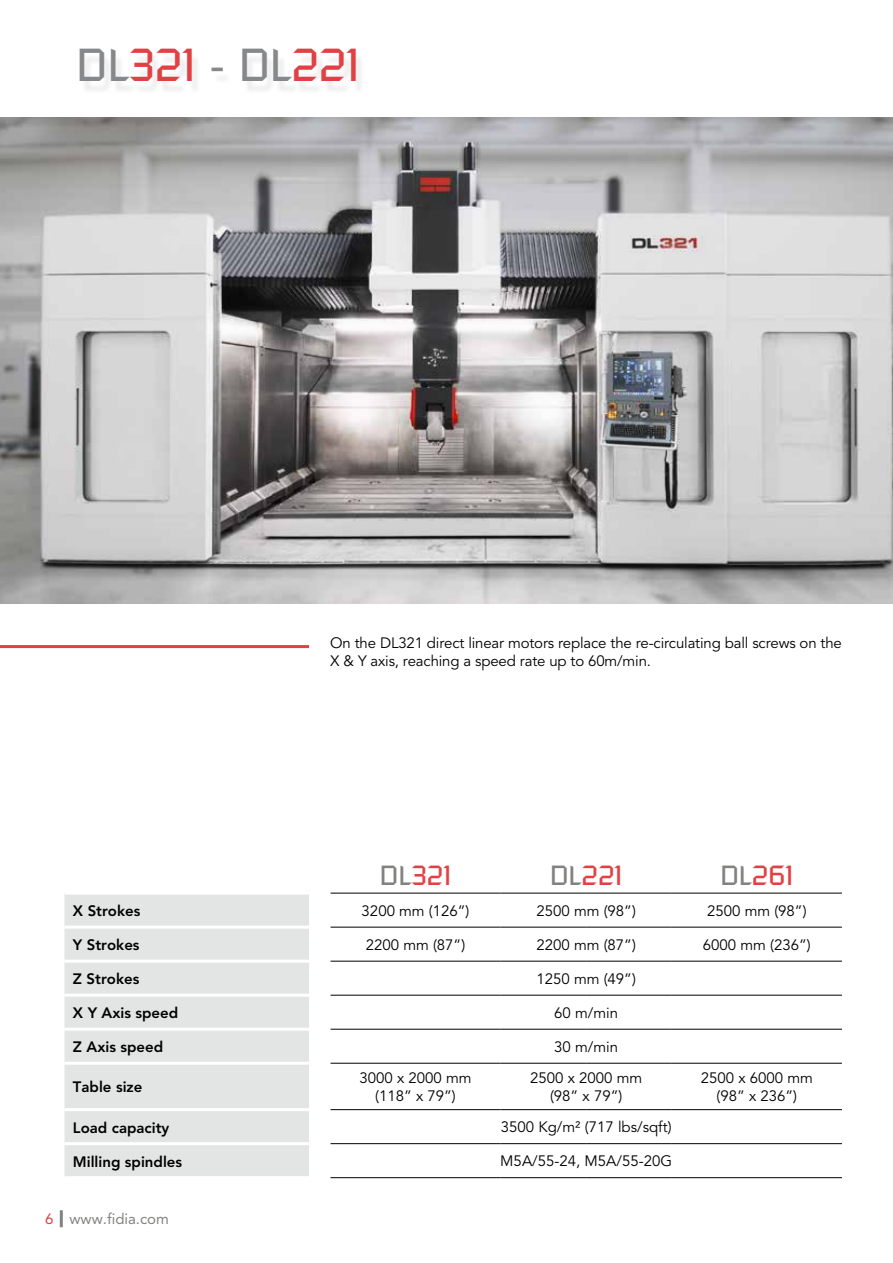
<style>
.page{position:relative;width:893px;height:1263px;background:#fff}
.page>*{position:absolute;margin:0;border:0;box-sizing:border-box;transform-origin:0 0}
.t1{font:45px "Russell Square";color:#e04144}
.t2{font:27px "Russell Square";color:#e04144}
.t3{font:15px/18px "Avenir";color:#000;text-align:center}
.t4{font:800 15px "Avenir";color:#000}
.t5{font:15px "Avenir";color:#828381}
.s1{color:#87888a}
.s2{color:#828381}
.s3{color:#e04144}
</style>
<div class="page">
<hr style="left:60px;top:1210px;width:3px;height:17px;background:#828381">
<hr style="left:0;top:645px;width:309px;height:3px;background:#e04144">
<img style="left:0;top:117px;width:893px;height:486px">
<div style="left:64px;top:895px;width:245px;height:281px;background:#e3e4e4"></div>
<hr style="left:64px;top:926px;width:245px;height:3px;background:#fff">
<hr style="left:64px;top:960px;width:245px;height:3px;background:#fff">
<hr style="left:64px;top:994px;width:245px;height:3px;background:#fff">
<hr style="left:64px;top:1062px;width:245px;height:3px;background:#fff">
<hr style="left:64px;top:1108px;width:245px;height:3px;background:#fff">
<hr style="left:64px;top:1028px;width:245px;height:3px;background:#fff">
<hr style="left:64px;top:1142px;width:245px;height:3px;background:#fff">
<hr style="left:331px;top:893px;width:170px;height:1px;background:#000">
<hr style="left:501px;top:893px;width:86px;height:1px;background:#000">
<hr style="left:587px;top:893px;width:85px;height:1px;background:#000">
<hr style="left:672px;top:893px;width:170px;height:1px;background:#000">
<hr style="left:331px;top:927px;width:170px;height:1px;background:#000">
<hr style="left:501px;top:927px;width:86px;height:1px;background:#000">
<hr style="left:587px;top:927px;width:85px;height:1px;background:#000">
<hr style="left:672px;top:927px;width:170px;height:1px;background:#000">
<hr style="left:331px;top:961px;width:170px;height:1px;background:#000">
<hr style="left:501px;top:961px;width:86px;height:1px;background:#000">
<hr style="left:587px;top:961px;width:85px;height:1px;background:#000">
<hr style="left:672px;top:961px;width:170px;height:1px;background:#000">
<hr style="left:331px;top:995px;width:170px;height:1px;background:#000">
<hr style="left:501px;top:995px;width:86px;height:1px;background:#000">
<hr style="left:587px;top:995px;width:85px;height:1px;background:#000">
<hr style="left:672px;top:995px;width:170px;height:1px;background:#000">
<hr style="left:331px;top:1029px;width:170px;height:1px;background:#000">
<hr style="left:501px;top:1029px;width:86px;height:1px;background:#000">
<hr style="left:587px;top:1029px;width:85px;height:1px;background:#000">
<hr style="left:672px;top:1029px;width:170px;height:1px;background:#000">
<hr style="left:331px;top:1063px;width:170px;height:1px;background:#000">
<hr style="left:501px;top:1063px;width:86px;height:1px;background:#000">
<hr style="left:587px;top:1063px;width:85px;height:1px;background:#000">
<hr style="left:672px;top:1063px;width:170px;height:1px;background:#000">
<hr style="left:331px;top:1109px;width:170px;height:1px;background:#000">
<hr style="left:501px;top:1109px;width:86px;height:1px;background:#000">
<hr style="left:587px;top:1109px;width:85px;height:1px;background:#000">
<hr style="left:672px;top:1109px;width:170px;height:1px;background:#000">
<hr style="left:331px;top:1143px;width:170px;height:1px;background:#000">
<hr style="left:501px;top:1143px;width:86px;height:1px;background:#000">
<hr style="left:587px;top:1143px;width:85px;height:1px;background:#000">
<hr style="left:672px;top:1143px;width:170px;height:1px;background:#000">
<hr style="left:331px;top:1177px;width:170px;height:1px;background:#000">
<hr style="left:501px;top:1177px;width:86px;height:1px;background:#000">
<hr style="left:587px;top:1177px;width:85px;height:1px;background:#000">
<hr style="left:672px;top:1177px;width:170px;height:1px;background:#000">
<h1 class="t1" style="left:77px;top:38px;width:285px"><span class="s1">DL</span>321 <span class="s1">- DL</span>221</h1>
<p class="t3" style="left:330px;top:634px;width:513px;text-align:left">On the DL321 direct linear motors replace the re-circulating ball screws on the<br>X &amp; Y axis, reaching a speed rate up to 60m/min.</p>
<h2 class="t2" style="left:380px;top:859px;width:73px"><span class="s2">DL</span>321</h2>
<h2 class="t2" style="left:550px;top:859px;width:74px"><span class="s2">DL</span>221</h2>
<h2 class="t2" style="left:720px;top:859px;width:74px"><span class="s2">DL</span>261</h2>
<p class="t4" style="left:73px;top:902px;width:69px">X Strokes</p>
<p class="t3" style="left:362px;top:902px;width:109px">3200 mm (126”)</p>
<p class="t3" style="left:536px;top:902px;width:101px">2500 mm (98”)</p>
<p class="t3" style="left:707px;top:902px;width:101px">2500 mm (98”)</p>
<p class="t4" style="left:73px;top:936px;width:68px">Y Strokes</p>
<p class="t3" style="left:366px;top:936px;width:101px">2200 mm (87”)</p>
<p class="t3" style="left:536px;top:936px;width:101px">2200 mm (87”)</p>
<p class="t3" style="left:703px;top:936px;width:109px">6000 mm (236”)</p>
<p class="t4" style="left:73px;top:970px;width:68px">Z Strokes</p>
<p class="t3" style="left:536px;top:970px;width:101px">1250 mm (49”)</p>
<p class="t4" style="left:73px;top:1004px;width:107px">X Y Axis speed</p>
<p class="t3" style="left:554px;top:1004px;width:65px">60 m/min</p>
<p class="t4" style="left:73px;top:1038px;width:92px">Z Axis speed</p>
<p class="t3" style="left:554px;top:1038px;width:65px">30 m/min</p>
<p class="t4" style="left:73px;top:1078px;width:71px">Table size</p>
<p class="t3" style="left:360px;top:1069px;width:114px">3000 x 2000 mm (118” x 79”)</p>
<p class="t3" style="left:530px;top:1069px;width:114px">2500 x 2000 mm (98” x 79”)</p>
<p class="t3" style="left:701px;top:1069px;width:114px">2500 x 6000 mm (98” x 236”)</p>
<p class="t4" style="left:73px;top:1118px;width:98px">Load capacity</p>
<p class="t3" style="left:501px;top:1118px;width:172px">3500 Kg/m² (717 lbs/sqft)</p>
<p class="t4" style="left:73px;top:1152px;width:111px">Milling spindles</p>
<p class="t3" style="left:500px;top:1153px;width:173px">M5A/55-24, M5A/55-20G</p>
<p class="t5" style="left:45px;top:1210px;width:125px"><span class="s3">6</span> www.fidia.com</p>
</div>
